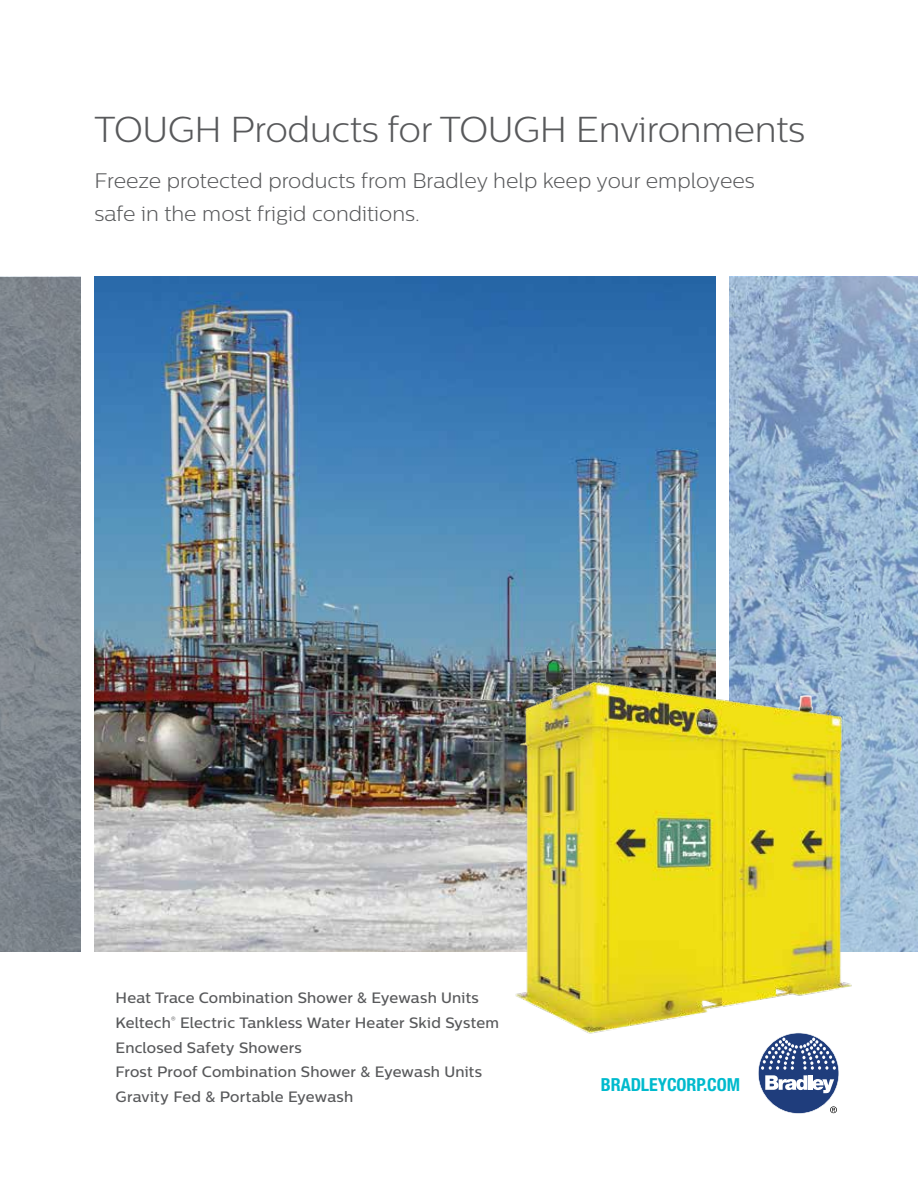
<style>
.page{position:relative;width:918px;height:1188px;background:#fff}
.page>*{position:absolute;margin:0;border:0;box-sizing:border-box;transform-origin:0 0}
.t1{font:300 36px "Centrale Sans";letter-spacing:-.01em;color:#58595b}
.t2{font:300 21px/33px "Centrale Sans";color:#58595b}
.t3{font:700 condensed 18px "Helvetica Neue";letter-spacing:-.005em;color:#00bacd}
.t4{font:500 15px/24.8px "Centrale Sans";letter-spacing:.01em;color:#58595b}
</style>
<div class="page">
<img style="left:95px;top:277px;width:621px;height:675px">
<svg style="left:758px;top:1068px;width:81px;height:46px"></svg>
<img style="left:0;top:277px;width:81px;height:674px">
<svg style="left:729px;top:277px;width:189px;height:327px;background:#94b0ce"></svg>
<img style="left:395px;top:604px;width:523px;height:464px">
<h1 class="t1" style="left:94px;top:109px;width:712px">TOUGH Products for TOUGH Environments</h1>
<h2 class="t2" style="left:94px;top:164px;width:662px">Freeze protected products from Bradley help keep your employees safe in the most frigid conditions.</h2>
<p class="t4" style="left:116px;top:985px;width:385px">Heat Trace Combination Shower &amp; Eyewash Units Keltech<sup>®</sup> Electric Tankless Water Heater Skid System Enclosed Safety Showers<br>Frost Proof Combination Shower &amp; Eyewash Units Gravity Fed &amp; Portable Eyewash</p>
<p class="t3" style="left:601px;top:1073px;width:141px">BRADLEYCORP.COM</p>
</div>
